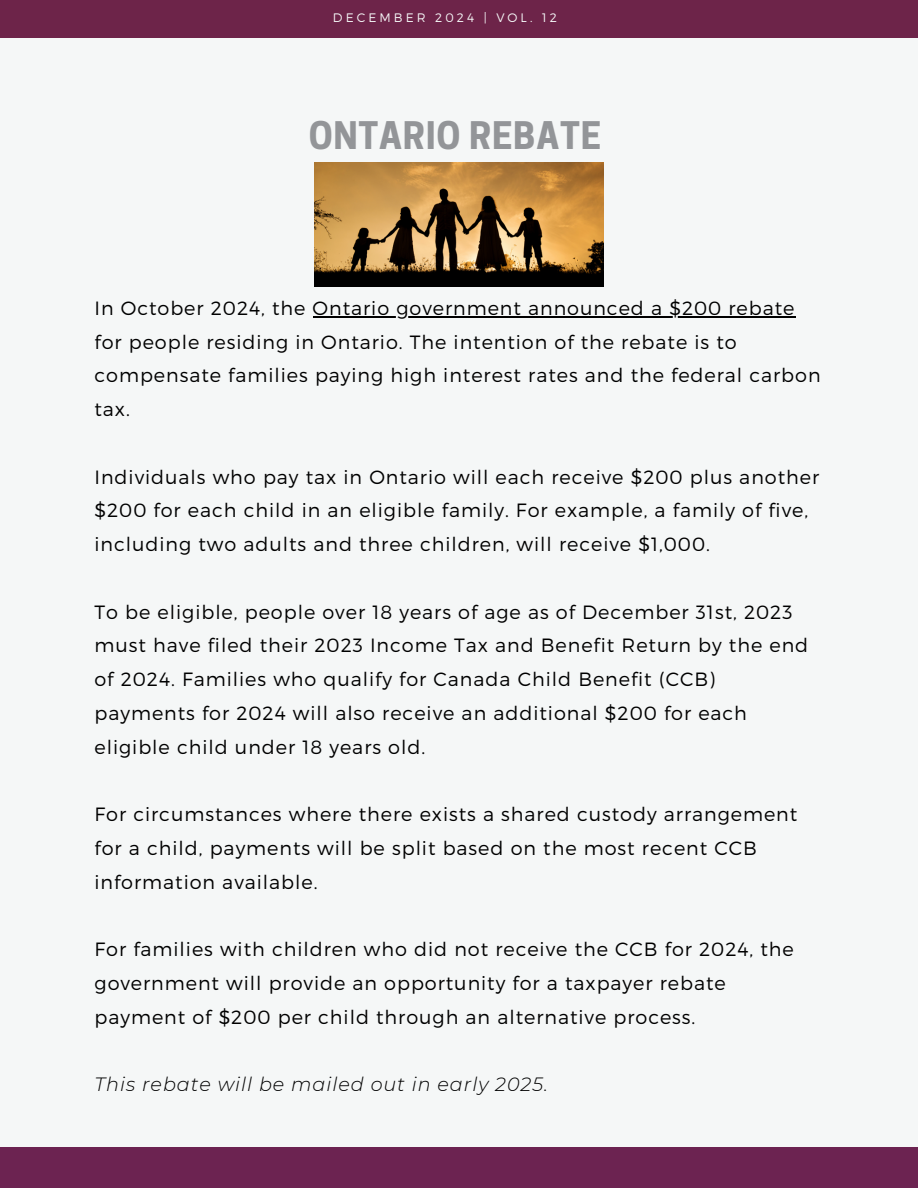
<style>
.page{position:relative;width:918px;height:1188px;background:#f5f7f7}
.page>*{position:absolute;margin:0;border:0;box-sizing:border-box;transform-origin:0 0}
.t1{font:700 35.7px "Cooper Hewitt";letter-spacing:.02em;color:#939598}
.t2{font:300 19.2px/33.8px "Montserrat";letter-spacing:.05em;color:#000}
.t3{font:italic 300 19.2px "Montserrat";letter-spacing:.05em;color:#000}
.t4{font:300 12.3px "Montserrat";letter-spacing:.25em;color:#f5f7f7}
</style>
<div class="page">
<div style="left:0;top:0;width:918px;height:38px;background:#6d2449"></div>
<div style="left:0;top:1148px;width:918px;height:40px;background:#6c2351"></div>
<img style="left:314px;top:162px;width:289px;height:125px">
<hr style="left:313px;top:316px;width:482px;height:1px;background:#000">
<h2 class="t4" style="left:333px;top:10px;width:225px">DECEMBER 2024 | VOL. 12</h2>
<h2 class="t1" style="left:309px;top:123px;width:294px">ONTARIO REBATE</h2>
<p class="t2" style="left:95px;top:290px;width:702px">In October 2024, the Ontario government announced a $200 rebate</p>
<p class="t2" style="left:95px;top:324px;width:728px">for people residing in Ontario. The intention of the rebate is to compensate families paying high interest rates and the federal carbon tax.</p>
<p class="t2" style="left:95px;top:459px;width:726px">Individuals who pay tax in Ontario will each receive $200 plus another</p>
<h1 class="t2" style="left:95px;top:493px;width:715px">$200 for each child in an eligible family. For example, a family of five, including two adults and three children, will receive $1,000.</h1>
<h1 class="t2" style="left:95px;top:594px;width:699px">To be eligible, people over 18 years of age as of December 31st, 2023</h1>
<p class="t2" style="left:95px;top:628px;width:715px">must have filed their 2023 Income Tax and Benefit Return by the end of 2024. Families who qualify for Canada Child Benefit (CCB) payments for 2024 will also receive an additional $200 for each eligible child under 18 years old.</p>
<p class="t2" style="left:95px;top:796px;width:704px">For circumstances where there exists a shared custody arrangement</p>
<h2 class="t2" style="left:95px;top:830px;width:664px">for a child, payments will be split based on the most recent CCB information available.</h2>
<h2 class="t2" style="left:95px;top:931px;width:701px">For families with children who did not receive the CCB for 2024, the</h2>
<h2 class="t2" style="left:95px;top:965px;width:633px">government will provide an opportunity for a taxpayer rebate payment of $200 per child through an alternative process.</h2>
<h2 class="t3" style="left:95px;top:1072px;width:455px">This rebate will be mailed out in early 2025.</h2>
</div>
